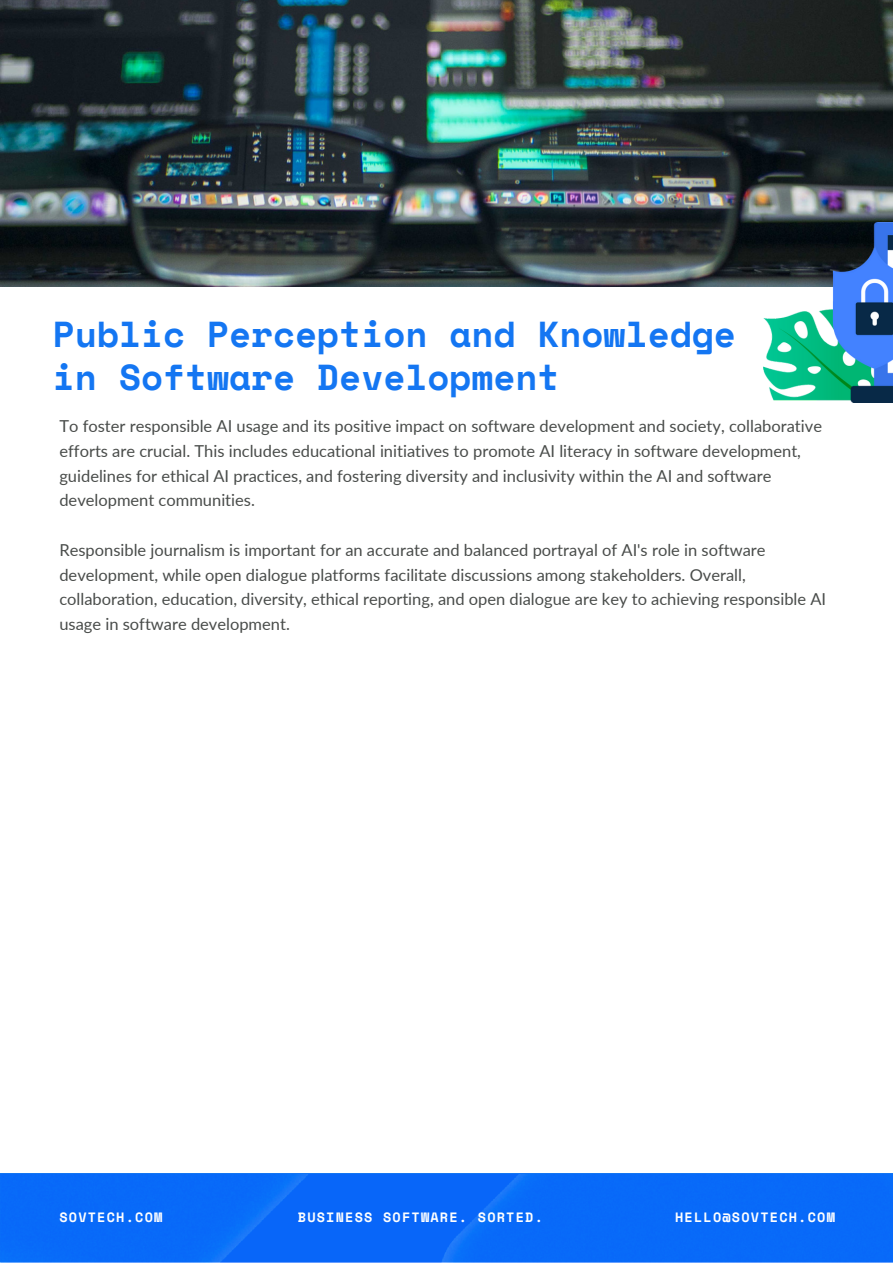
<style>
.page{position:relative;width:893px;height:1264px;background:#fff}
.page>*{position:absolute;margin:0;border:0;box-sizing:border-box;transform-origin:0 0}
.t1{font:700 36px/42.8px "Space Mono";color:#1476f2}
.t2{font:16.5px/24.8px "Lato";color:#494c4a}
.t3{font:700 13.5px "Space Mono";letter-spacing:.09em;color:#fff}
</style>
<div class="page">
<img style="left:0;top:0;width:892px;height:286px">
<div style="left:0;top:1174px;width:892px;height:88px;background:#086af9"></div>
<img style="left:763px;top:222px;width:129px;height:180px">
<p class="t1" style="left:53px;top:312px;width:684px">Public Perception and Knowledge in Software Development</p>
<p class="t2" style="left:59px;top:413px;width:764px">To foster responsible AI usage and its positive impact on software development and society, collaborative efforts are crucial. This includes educational initiatives to promote AI literacy in software development, guidelines for ethical AI practices, and fostering diversity and inclusivity within the AI and software development communities.</p>
<p class="t2" style="left:59px;top:537px;width:768px">Responsible journalism is important for an accurate and balanced portrayal of AI's role in software development, while open dialogue platforms facilitate discussions among stakeholders. Overall, collaboration, education, diversity, ethical reporting, and open dialogue are key to achieving responsible AI usage in software development.</p>
<p class="t3" style="left:59px;top:1206px;width:104px">SOVTECH.COM</p>
<p class="t3" style="left:298px;top:1206px;width:246px">BUSINESS SOFTWARE. SORTED.</p>
<p class="t3" style="left:675px;top:1206px;width:161px">HELLO@SOVTECH.COM</p>
</div>
